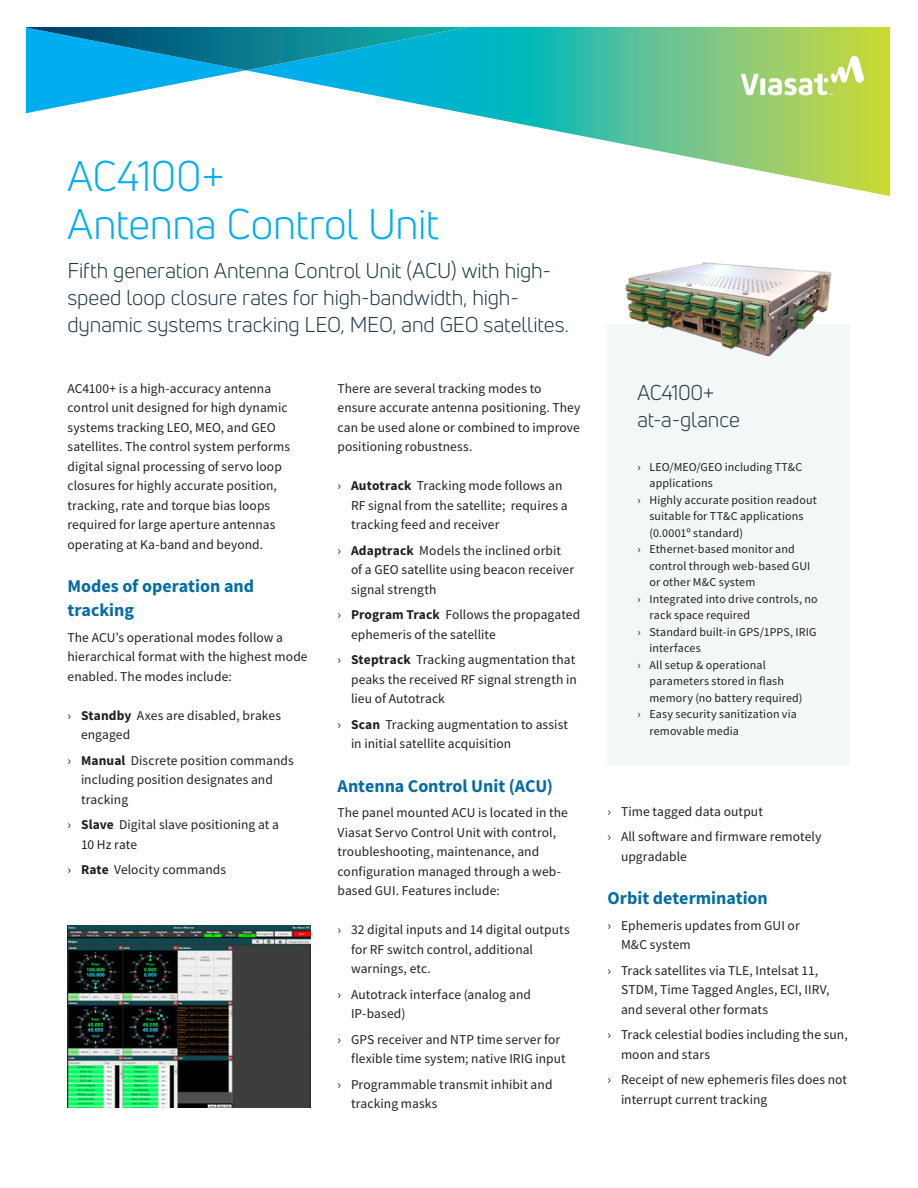
<style>
.page{position:relative;width:918px;height:1188px;background:#fff}
.page>*{position:absolute;margin:0;border:0;box-sizing:border-box;transform-origin:0 0}
.Commercial_Headline{font:42px/48px "Uni Neue";letter-spacing:-.01em;color:#00aeef}
.Subhead{font:21px/27px "Uni Neue";letter-spacing:-.005em;color:#1e3743}
.Body_Header{font:700 18px/24px "Source Sans Pro";color:#066ca4}
.Body{font:13.5px/19.5px "Source Sans Pro";letter-spacing:.005em;color:#231f20}
.t1{font:12px/16.5px "Source Sans Pro";letter-spacing:.01em;color:#231f20}
.s1{font-weight:700}
</style>
<div class="page">
<svg style="left:464px;top:27px;width:426px;height:169px"></svg>
<svg style="left:26px;top:27px;width:442px;height:86px"></svg>
<div style="left:608px;top:325px;width:242px;height:440px;background:#f3f7f8"></div>
<svg style="left:741px;top:55px;width:123px;height:40px"></svg>
<img style="left:615px;top:262px;width:224px;height:95px">
<img style="left:68px;top:926px;width:242px;height:181px">
<p class="Commercial_Headline" style="left:68px;top:152px;width:373px">AC4100+<br>Antenna Control Unit</p>
<p class="Subhead" style="left:68px;top:257px;width:503px">Fifth generation Antenna Control Unit (ACU) with high&shy;speed loop closure rates for high-bandwidth, high&shy;dynamic systems tracking LEO, MEO, and GEO satellites.</p>
<p class="Body" style="left:68px;top:378px;width:224px">AC4100+ is a high-accuracy antenna control unit designed for high dynamic systems tracking LEO, MEO, and GEO satellites. The control system performs digital signal processing of servo loop closures for highly accurate position, tracking, rate and torque bias loops required for large aperture antennas operating at Ka-band and beyond.</p>
<p class="Body_Header" style="left:68px;top:574px;width:188px">Modes of operation and tracking</p>
<p class="Body" style="left:68px;top:627px;width:242px">The ACU’s operational modes follow a hierarchical format with the highest mode enabled. The modes include:</p>
<p class="Body" style="left:81px;top:705px;width:202px;text-indent:-14px">› <span class="s1">Standby</span> Axes are disabled, brakes engaged</p>
<p class="Body" style="left:81px;top:750px;width:214px;text-indent:-14px">› <span class="s1">Manual</span> Discrete position commands including position designates and tracking</p>
<p class="Body" style="left:81px;top:815px;width:200px;text-indent:-14px">› <span class="s1">Slave</span> Digital slave positioning at a<br>10 Hz rate</p>
<p class="Body" style="left:68px;top:860px;width:160px">› <span class="s1">Rate</span> Velocity commands</p>
<p class="Body" style="left:338px;top:378px;width:244px">There are several tracking modes to ensure accurate antenna positioning. They can be used alone or combined to improve positioning robustness.</p>
<p class="Body" style="left:351px;top:476px;width:218px;text-indent:-14px">› <span class="s1">Autotrack</span> Tracking mode follows an<br>RF signal from the satellite; requires a tracking feed and receiver</p>
<p class="Body" style="left:351px;top:540px;width:225px;text-indent:-14px">› <span class="s1">Adaptrack</span> Models the inclined orbit of a GEO satellite using beacon receiver signal strength</p>
<p class="Body" style="left:351px;top:605px;width:231px;text-indent:-14px">› <span class="s1">Program Track</span> Follows the propagated ephemeris of the satellite</p>
<p class="Body" style="left:351px;top:650px;width:227px;text-align:justify;text-indent:-14px">› <span class="s1">Steptrack</span> Tracking augmentation that peaks the received RF signal strength in lieu of Autotrack</p>
<p class="Body" style="left:351px;top:714px;width:219px;text-indent:-14px">› <span class="s1">Scan</span> Tracking augmentation to assist in initial satellite acquisition</p>
<p class="Body_Header" style="left:338px;top:773px;width:217px">Antenna Control Unit (ACU)</p>
<p class="Body" style="left:338px;top:803px;width:232px">The panel mounted ACU is located in the Viasat Servo Control Unit with control, troubleshooting, maintenance, and configuration managed through a web&shy;based GUI. Features include:</p>
<p class="Body" style="left:351px;top:920px;width:220px;text-indent:-14px">› 32 digital inputs and 14 digital outputs for RF switch control, additional warnings, etc.</p>
<p class="Body" style="left:351px;top:984px;width:182px;text-indent:-14px">› Autotrack interface (analog and<br>IP-based)</p>
<p class="Body" style="left:351px;top:1029px;width:216px;text-indent:-14px">› GPS receiver and NTP time server for flexible time system; native IRIG input</p>
<p class="Body" style="left:351px;top:1074px;width:203px;text-indent:-14px">› Programmable transmit inhibit and tracking masks</p>
<p class="Subhead" style="left:638px;top:379px;width:104px">AC4100+ at-a-glance</p>
<p class="t1" style="left:650px;top:458px;width:154px;text-indent:-12px">› LEO/MEO/GEO including TT&amp;C applications</p>
<p class="t1" style="left:650px;top:491px;width:169px;text-indent:-12px">› Highly accurate position readout suitable for TT&amp;C applications (0.0001º standard)</p>
<p class="t1" style="left:650px;top:541px;width:162px;text-indent:-12px">› Ethernet-based monitor and control through web-based GUI or other M&amp;C system</p>
<p class="t1" style="left:650px;top:590px;width:170px;text-indent:-12px">› Integrated into drive controls, no rack space required</p>
<p class="t1" style="left:650px;top:623px;width:168px;text-indent:-12px">› Standard built-in GPS/1PPS, IRIG interfaces</p>
<p class="t1" style="left:650px;top:656px;width:155px;text-indent:-12px">› All setup &amp; operational parameters stored in flash memory (no battery required)</p>
<p class="t1" style="left:650px;top:706px;width:149px;text-indent:-12px">› Easy security sanitization via removable media</p>
<p class="Body" style="left:608px;top:801px;width:157px">› Time tagged data output</p>
<p class="Body" style="left:621px;top:827px;width:202px;text-indent:-14px">› All software and firmware remotely upgradable</p>
<p class="Body_Header" style="left:608px;top:886px;width:162px">Orbit determination</p>
<p class="Body" style="left:621px;top:915px;width:180px;text-indent:-14px">› Ephemeris updates from GUI or<br>M&amp;C system</p>
<p class="Body" style="left:621px;top:960px;width:210px;text-indent:-14px">› Track satellites via TLE, Intelsat 11,<br>STDM, Time Tagged Angles, ECI, IIRV, and several other formats</p>
<p class="Body" style="left:621px;top:1025px;width:228px;text-indent:-14px">› Track celestial bodies including the sun, moon and stars</p>
<p class="Body" style="left:621px;top:1070px;width:228px;text-indent:-14px">› Receipt of new ephemeris files does not interrupt current tracking</p>
</div>
